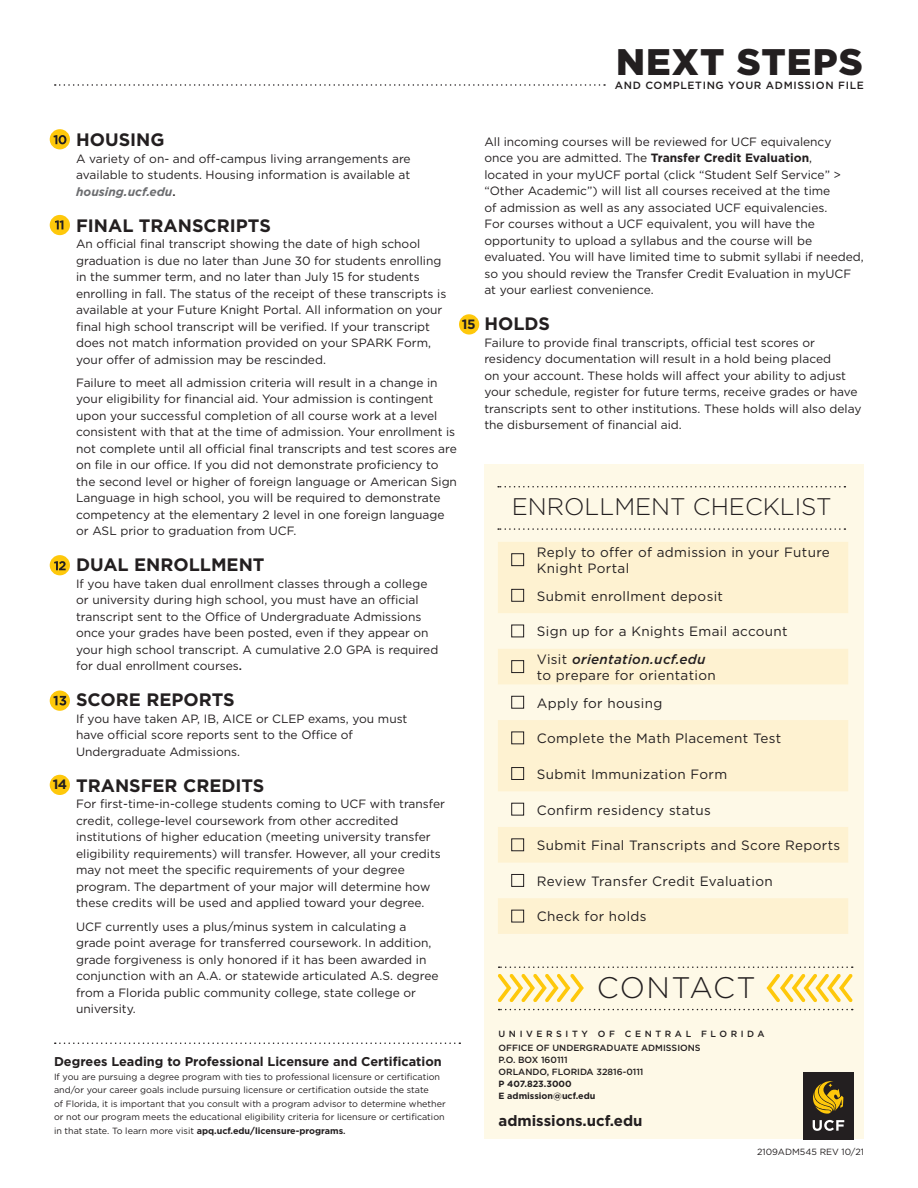
<style>
.page{position:relative;width:918px;height:1188px;background:#fff}
.page>*{position:absolute;margin:0;border:0;box-sizing:border-box;transform-origin:0 0}
.t1{font:900 36.9px "Gotham";letter-spacing:.03em;color:#231f20}
.t2{font:300 29.7px "Gotham";letter-spacing:.04em;color:#231f20}
.t3{font:300 24px "Gotham";color:#231f20}
.SECTION_HEADER{font:700 18px "Gotham";color:#231f20}
.t4{font:700 15px "Gotham";color:#231f20}
.t5{font:13.5px/16.2px "Gotham";letter-spacing:.025em;color:#231f20}
.t6{font:700 13.5px "Gotham";color:#231f20}
.BODY{font:700 12.75px "Gotham";color:#231f20}
.BODY-2{font:12px/16.5px "Gotham";color:#231f20}
.t7{font:500 10.5px "Gotham";letter-spacing:.06em;color:#231f20}
.BODY-3{font:9px/13.5px "Gotham";color:#231f20}
.t8{font:500 9px "Gotham";color:#231f20}
.t9{font:700 9px "Gotham";color:#231f20}
.t10{font:500 9px "Gotham";letter-spacing:.4em;color:#231f20}
.s1{font-weight:700;font-style:italic;color:#6c6d70}
.s2{font-weight:500}
.s3{font-weight:700}
.s4{font-weight:500;font-style:italic}
</style>
<div class="page">
<svg style="left:55px;top:84px;width:550px;height:2px"></svg>
<div style="left:484px;top:464px;width:380px;height:675px;background:#fef9e7"></div>
<div style="left:50px;top:129px;width:20px;height:20px;background:#fec80b;border-radius:50%"></div>
<svg style="left:53px;top:135px;width:13px;height:9px"></svg>
<div style="left:50px;top:215px;width:20px;height:20px;background:#fec80b;border-radius:50%"></div>
<svg style="left:55px;top:220px;width:8px;height:9px"></svg>
<div style="left:50px;top:555px;width:20px;height:20px;background:#fec80b;border-radius:50%"></div>
<svg style="left:54px;top:561px;width:12px;height:9px"></svg>
<svg style="left:499px;top:1009px;width:354px;height:1px"></svg>
<svg style="left:499px;top:966px;width:354px;height:2px"></svg>
<svg style="left:766px;top:974px;width:87px;height:28px"></svg>
<svg style="left:498px;top:974px;width:86px;height:28px"></svg>
<svg style="left:498px;top:528px;width:347px;height:2px"></svg>
<svg style="left:498px;top:486px;width:347px;height:2px"></svg>
<svg style="left:498px;top:542px;width:350px;height:392px;fill:#fef2d1"></svg>
<div style="left:511px;top:553px;width:13px;height:13px;border:1px solid #231f20"></div>
<div style="left:511px;top:589px;width:13px;height:13px;border:1px solid #231f20"></div>
<div style="left:511px;top:625px;width:13px;height:12px;border:1px solid #231f20"></div>
<div style="left:511px;top:660px;width:13px;height:13px;border:1px solid #231f20"></div>
<div style="left:511px;top:696px;width:13px;height:13px;border:1px solid #231f20"></div>
<div style="left:511px;top:732px;width:13px;height:12px;border:1px solid #231f20"></div>
<div style="left:511px;top:767px;width:13px;height:13px;border:1px solid #231f20"></div>
<div style="left:511px;top:803px;width:13px;height:13px;border:1px solid #231f20"></div>
<div style="left:511px;top:838px;width:13px;height:13px;border:1px solid #231f20"></div>
<div style="left:511px;top:874px;width:13px;height:13px;border:1px solid #231f20"></div>
<div style="left:511px;top:910px;width:13px;height:12px;border:1px solid #231f20"></div>
<svg style="left:50px;top:691px;width:20px;height:20px"></svg>
<svg style="left:53px;top:696px;width:13px;height:9px"></svg>
<div style="left:803px;top:1072px;width:50px;height:67px;background:#231f20"></div>
<svg style="left:813px;top:1120px;width:31px;height:11px"></svg>
<svg style="left:813px;top:1081px;width:30px;height:33px"></svg>
<svg style="left:55px;top:1042px;width:405px;height:2px"></svg>
<div style="left:50px;top:775px;width:20px;height:20px;background:#fec80b;border-radius:50%"></div>
<div style="left:459px;top:314px;width:20px;height:21px;background:#fec80b;border-radius:50%"></div>
<p class="t1" style="left:616px;top:36px;width:248px">NEXT STEPS</p>
<p class="t7" style="left:615px;top:78px;width:250px">AND COMPLETING YOUR ADMISSION FILE</p>
<p class="t6" style="left:53px;top:776px;width:16px">14</p>
<p class="SECTION_HEADER" style="left:76px;top:128px;width:90px">HOUSING</p>
<p class="BODY-2" style="left:76px;top:150px;width:336px;text-align:justify">A variety of on- and off-campus living arrangements are available to students. Housing information is available at <span class="s1">housing.ucf.edu</span><span class="s2">.</span></p>
<p class="SECTION_HEADER" style="left:76px;top:213px;width:196px">FINAL TRANSCRIPTS</p>
<p class="BODY-2" style="left:76px;top:235px;width:372px">An official final transcript showing the date of high school graduation is due no later than June 30 for students enrolling in the summer term, and no later than July 15 for students enrolling in fall. The status of the receipt of these transcripts is available at your Future Knight Portal. All information on your final high school transcript will be verified. If your transcript does not match information provided on your SPARK Form, your offer of admission may be rescinded.</p>
<p class="BODY-2" style="left:76px;top:374px;width:382px">Failure to meet all admission criteria will result in a change in your eligibility for financial aid. Your admission is contingent upon your successful completion of all course work at a level consistent with that at the time of admission. Your enrollment is not complete until all official final transcripts and test scores are on file in our office. If you did not demonstrate proficiency to the second level or higher of foreign language or American Sign Language in high school, you will be required to demonstrate competency at the elementary 2 level in one foreign language or ASL prior to graduation from UCF.</p>
<p class="SECTION_HEADER" style="left:76px;top:553px;width:190px">DUAL ENROLLMENT</p>
<p class="BODY-2" style="left:76px;top:575px;width:364px">If you have taken dual enrollment classes through a college or university during high school, you must have an official transcript sent to the Office of Undergraduate Admissions once your grades have been posted, even if they appear on your high school transcript. A cumulative 2.0 GPA is required for dual enrollment courses<span class="s2">.</span></p>
<p class="SECTION_HEADER" style="left:76px;top:688px;width:160px">SCORE REPORTS</p>
<p class="BODY-2" style="left:76px;top:710px;width:333px">If you have taken AP, IB, AICE or CLEP exams, you must have official score reports sent to the Office of<br>Undergraduate Admissions.</p>
<p class="SECTION_HEADER" style="left:76px;top:774px;width:190px">TRANSFER CREDITS</p>
<p class="BODY-2" style="left:76px;top:796px;width:370px">For first-time-in-college students coming to UCF with transfer credit, college-level coursework from other accredited institutions of higher education (meeting university transfer eligibility requirements) will transfer. However, all your credits may not meet the specific requirements of your degree program. The department of your major will determine how these credits will be used and applied toward your degree.</p>
<p class="BODY-2" style="left:76px;top:918px;width:364px">UCF currently uses a plus/minus system in calculating a grade point average for transferred coursework. In addition, grade forgiveness is only honored if it has been awarded in conjunction with an A.A. or statewide articulated A.S. degree from a Florida public community college, state college or university.</p>
<p class="t6" style="left:462px;top:315px;width:15px">15</p>
<p class="BODY" style="left:54px;top:1053px;width:389px">Degrees Leading to Professional Licensure and Certification</p>
<p class="BODY-3" style="left:54px;top:1070px;width:393px">If you are pursuing a degree program with ties to professional licensure or certification and/or your career goals include pursuing licensure or certification outside the state<br>of Florida, it is important that you consult with a program advisor to determine whether or not our program meets the educational eligibility criteria for licensure or certification in that state. To learn more visit <span class="s3">apq.ucf.edu/licensure-programs</span><span class="s2">.</span></p>
<p class="BODY-2" style="left:484px;top:133px;width:381px">All incoming courses will be reviewed for UCF equivalency<br>once you are admitted. The <span class="s3">Transfer Credit Evaluation</span>,<br>located in your myUCF portal (click “Student Self Service” &gt; “Other Academic”) will list all courses received at the time<br>of admission as well as any associated UCF equivalencies.<br>For courses without a UCF equivalent, you will have the opportunity to upload a syllabus and the course will be evaluated. You will have limited time to submit syllabi if needed, so you should review the Transfer Credit Evaluation in myUCF at your earliest convenience.</p>
<p class="SECTION_HEADER" style="left:484px;top:312px;width:67px">HOLDS</p>
<p class="BODY-2" style="left:484px;top:334px;width:379px">Failure to provide final transcripts, official test scores or residency documentation will result in a hold being placed<br>on your account. These holds will affect your ability to adjust your schedule, register for future terms, receive grades or have transcripts sent to other institutions. These holds will also delay the disbursement of financial aid.</p>
<p class="t3" style="left:512px;top:492px;width:322px">ENROLLMENT CHECKLIST</p>
<p class="t5" style="left:537px;top:544px;width:295px">Reply to offer of admission in your Future<br>Knight Portal</p>
<p class="t5" style="left:537px;top:588px;width:188px">Submit enrollment deposit</p>
<p class="t5" style="left:537px;top:623px;width:252px">Sign up for a Knights Email account</p>
<p class="t5" style="left:537px;top:651px;width:180px">Visit <span class="s4">orientation.ucf.edu </span>to prepare for orientation</p>
<p class="t5" style="left:537px;top:694px;width:127px">Apply for housing</p>
<p class="t5" style="left:537px;top:730px;width:246px">Complete the Math Placement Test</p>
<p class="t5" style="left:537px;top:766px;width:192px">Submit Immunization Form</p>
<p class="t5" style="left:537px;top:801px;width:176px">Confirm residency status</p>
<p class="t5" style="left:537px;top:837px;width:305px">Submit Final Transcripts and Score Reports</p>
<p class="t5" style="left:537px;top:873px;width:237px">Review Transfer Credit Evaluation</p>
<p class="t5" style="left:537px;top:908px;width:111px">Check for holds</p>
<p class="t2" style="left:597px;top:968px;width:160px">CONTACT</p>
<p class="t10" style="left:499px;top:1028px;width:268px">UNIVERSITY OF CENTRAL FLORIDA</p>
<p class="t8" style="left:499px;top:1042px;width:204px">OFFICE OF UNDERGRADUATE ADMISSIONS</p>
<p class="t8" style="left:499px;top:1054px;width:71px">P.O. BOX 160111</p>
<p class="t8" style="left:499px;top:1066px;width:146px">ORLANDO, FLORIDA 32816-0111</p>
<p class="t9" style="left:499px;top:1078px;width:75px">P 407.823.3000</p>
<p class="t9" style="left:499px;top:1090px;width:98px">E admission@ucf.edu</p>
<p class="t4" style="left:499px;top:1111px;width:145px">admissions.ucf.edu</p>
<p class="BODY-3" style="left:757px;top:1145px;width:108px">2109ADM545 REV 10/21</p>
</div>
